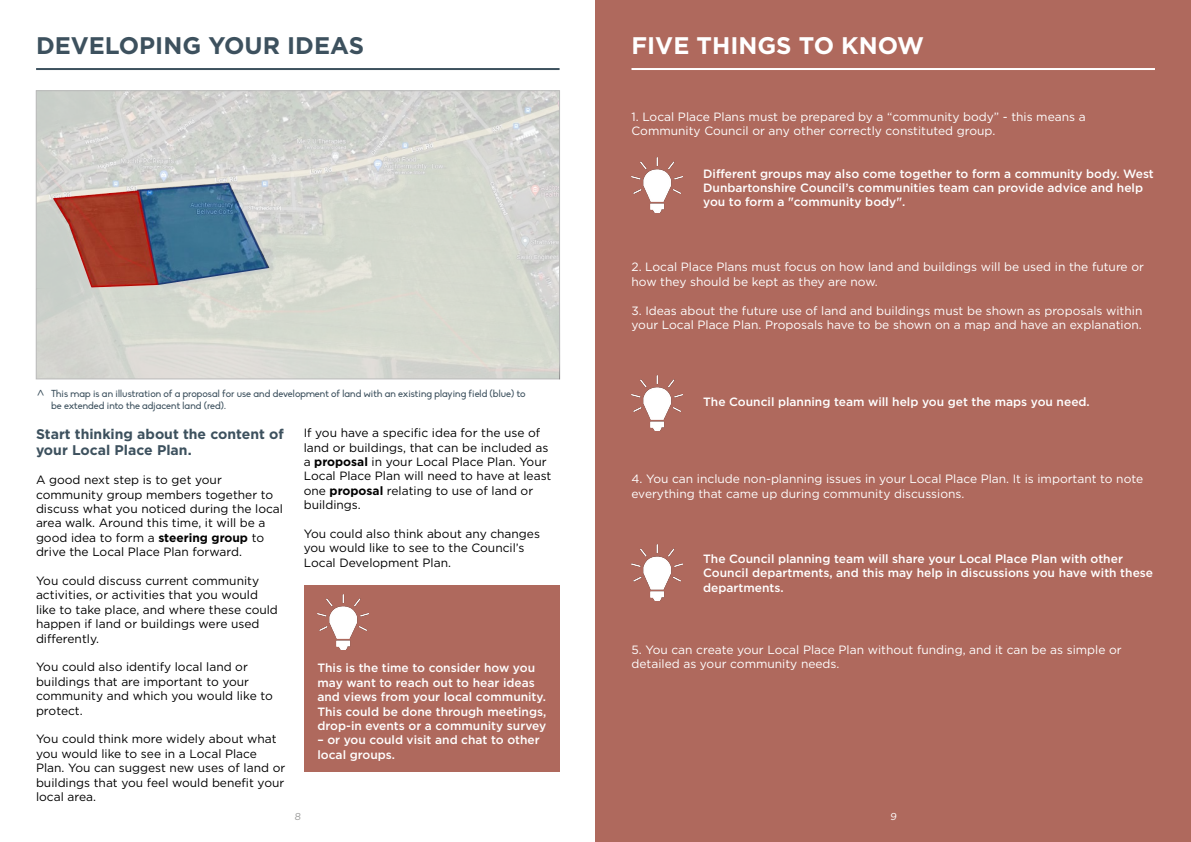
<style>
.page{position:relative;width:1191px;height:842px;background:#fff}
.page>*{position:absolute;margin:0;border:0;box-sizing:border-box;transform-origin:0 0}
.t1{font:700 24px "Gotham";color:#3d515e}
.t2{font:700 24px "Gotham";color:#fff}
.t3{font:700 14px/16.8px "Gotham";color:#3d515e}
.t4{font:12px/14.4px "Gotham";color:#000}
.t5{font:12px/14.4px "Gotham";color:#fff}
.t6{font:500 12px/14.4px "Gotham";color:#fff}
.t7{font:12px "Gotham";color:#3d515e}
.t8{font:10px "Biko";color:#3d515e}
.t9{font:10px "Gotham";color:#9d9d9c}
.t10{font:10px "Gotham";color:#fff}
.s1{font-weight:700}
</style>
<div class="page">
<div style="left:595px;top:0;width:596px;height:842px;background:#af695d"></div>
<div style="left:304px;top:585px;width:255px;height:186px;background:#af695d"></div>
<hr style="left:631px;top:68px;width:524px;height:2px;background:#fff">
<hr style="left:36px;top:68px;width:523px;height:2px;background:#3d515e">
<svg style="left:35px;top:90px;width:526px;height:290px;fill:#d4d7cf"></svg>
<img style="left:317px;top:594px;width:52px;height:55px">
<img style="left:631px;top:157px;width:51px;height:56px">
<img style="left:631px;top:375px;width:51px;height:55px">
<img style="left:631px;top:545px;width:51px;height:55px">
<h1 class="t1" style="left:36px;top:31px;width:330px">DEVELOPING YOUR IDEAS</h1>
<p class="t7" style="left:47px;top:389px;width:9px;rotate:90deg">&lt;</p>
<p class="t8" style="left:51px;top:388px;width:476px">This map is an illustration of a proposal for use and development of land with an existing playing field (blue) to</p>
<p class="t8" style="left:51px;top:400px;width:176px">be extended into the adjacent land (red).</p>
<h2 class="t3" style="left:36px;top:425px;width:249px">Start thinking about the content of your Local Place Plan.</h2>
<p class="t4" style="left:36px;top:472px;width:248px">A good next step is to get your community group members together to discuss what you noticed during the local area walk. Around this time, it will be a good idea to form a <span class="s1">steering group</span> to drive the Local Place Plan forward.</p>
<p class="t4" style="left:36px;top:573px;width:243px">You could discuss current community activities, or activities that you would like to take place, and where these could happen if land or buildings were used differently.</p>
<p class="t4" style="left:36px;top:660px;width:238px">You could also identify local land or buildings that are important to your community and which you would like to protect.</p>
<p class="t4" style="left:36px;top:732px;width:251px">You could think more widely about what you would like to see in a Local Place Plan. You can suggest new uses of land or buildings that you feel would benefit your local area.</p>
<p class="t4" style="left:304px;top:425px;width:249px">If you have a specific idea for the use of land or buildings, that can be included as a <span class="s1">proposal</span> in your Local Place Plan. Your Local Place Plan will need to have at least one <span class="s1">proposal</span> relating to use of land or buildings.</p>
<p class="t4" style="left:304px;top:526px;width:238px">You could also think about any changes you would like to see to the Council’s<br>Local Development Plan.</p>
<p class="t6" style="left:317px;top:661px;width:230px">This is the time to consider how you may want to reach out to hear ideas and views from your local community.<br>This could be done through meetings, drop-in events or a community survey</p>
<p class="t6" style="left:317px;top:733px;width:224px">– or you could visit and chat to other local groups.</p>
<h1 class="t2" style="left:631px;top:31px;width:294px">FIVE THINGS TO KNOW</h1>
<p class="t5" style="left:631px;top:109px;width:456px">1. Local Place Plans must be prepared by a “community body” - this means a<br>Community Council or any other correctly constituted group.</p>
<p class="t6" style="left:703px;top:166px;width:452px">Different groups may also come together to form a community body. West<br>Dunbartonshire Council’s communities team can provide advice and help you to form a "community body".</p>
<p class="t5" style="left:631px;top:260px;width:514px">2. Local Place Plans must focus on how land and buildings will be used in the future or how they should be kept as they are now.</p>
<p class="t5" style="left:631px;top:303px;width:512px">3. Ideas about the future use of land and buildings must be shown as proposals within your Local Place Plan. Proposals have to be shown on a map and have an explanation.</p>
<p class="t6" style="left:703px;top:394px;width:388px">The Council planning team will help you get the maps you need.</p>
<p class="t5" style="left:631px;top:472px;width:513px">4. You can include non-planning issues in your Local Place Plan. It is important to note everything that came up during community discussions.</p>
<p class="t6" style="left:703px;top:551px;width:451px">The Council planning team will share your Local Place Plan with other<br>Council departments, and this may help in discussions you have with these departments.</p>
<p class="t5" style="left:631px;top:642px;width:492px">5. You can create your Local Place Plan without funding, and it can be as simple or detailed as your community needs.</p>
<p class="t9" style="left:294px;top:811px;width:9px">8</p>
<p class="t10" style="left:890px;top:811px;width:9px">9</p>
</div>
